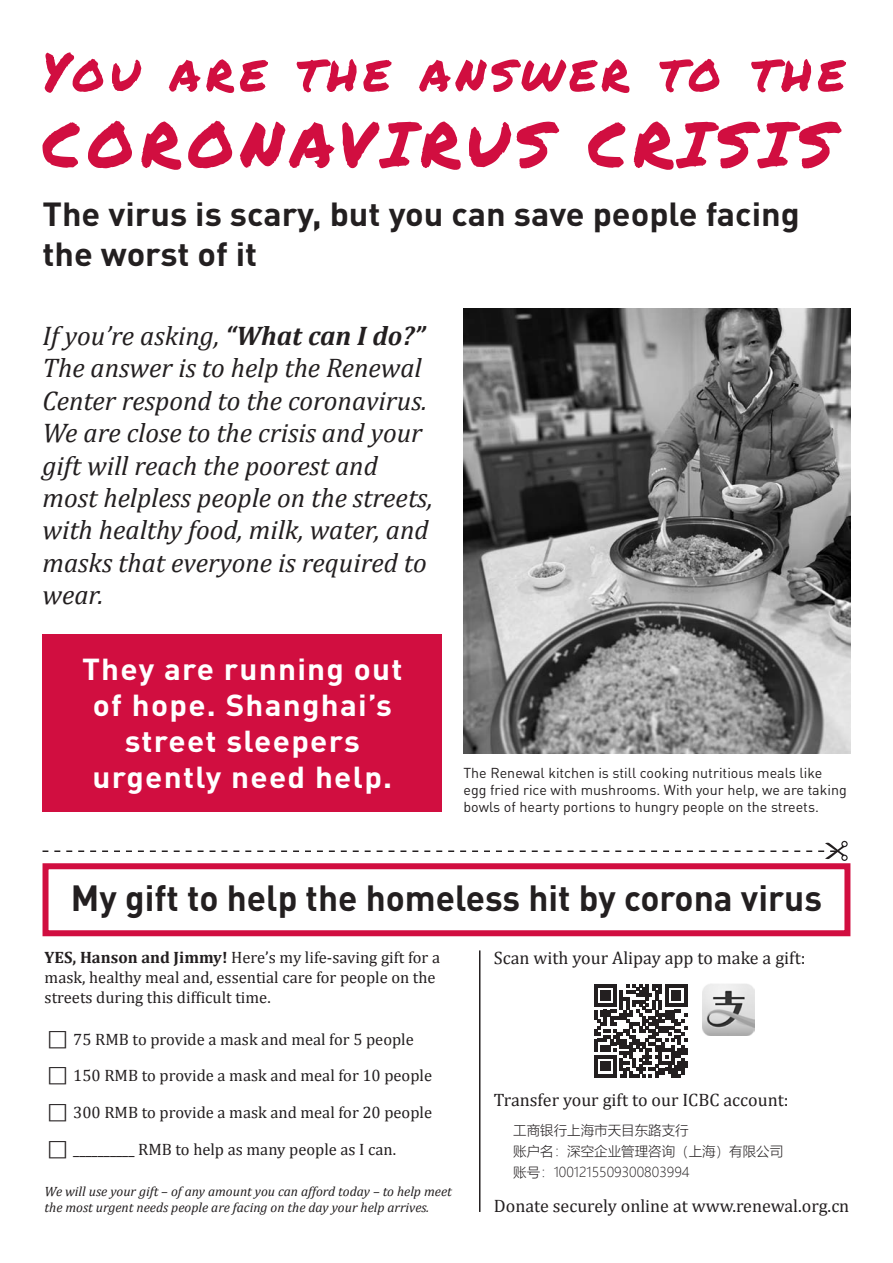
<style>
.page{position:relative;width:893px;height:1263px;background:#fff}
.page>*{position:absolute;margin:0;border:0;box-sizing:border-box;transform-origin:0 0}
.Headline_Dinpro_36{font:63px "Permanent Marker";letter-spacing:.1em;color:#d10e40}
.Headline_Dinpro_36-2{font:52.5px "Permanent Marker";letter-spacing:.1em;color:#d10e40}
.t1{font:700 36px "DIN Pro";color:#231f20}
.Subhead_Dinpro_12{font:700 33px/39.6px "DIN Pro";color:#231f20;scale:1.04 1}
.A_hot_meal_Headline{font:700 30px/36px "DIN Pro";letter-spacing:.04em;color:#fff;text-align:center;scale:1.05 1}
.Body_text_Cambria_12{font:italic 27px/32.4px "Cambria";color:#231f20}
.正文_英文__Body__en{font:18px "Cambria";color:#231f20}
.back_tear_off{font:16.5px "Cambria";color:#231f20}
.Reply_Form_Inside_Ca{font:16.5px/19.8px "Cambria";color:#231f20}
.Photo_Caption_Dinpro{font:14.25px/17.1px "DIN Pro";color:#231f20}
.Reply_Form_Inside_bo{font:italic 13.5px/16.2px "Cambria";color:#231f20}
.银行账户_Bank_account{font:300 13.5px "Microsoft Ya Hei";color:#231f20}
.s1{font-weight:700}
</style>
<div class="page">
<svg style="left:43px;top:841px;width:805px;height:20px"></svg>
<div style="left:43px;top:863px;width:807px;height:73px;border:6px solid #d10e40"></div>
<hr style="left:479px;top:950px;width:1px;height:262px;background:#231f20">
<svg style="left:594px;top:984px;width:93px;height:93px"></svg>
<img style="left:702px;top:984px;width:52px;height:51px">
<img style="left:463px;top:309px;width:387px;height:445px">
<div style="left:43px;top:634px;width:399px;height:178px;background:#d10e40"></div>
<p class="Headline_Dinpro_36-2" style="left:43px;top:33px;width:804px">You are the answer to the</p>
<p class="Headline_Dinpro_36" style="left:43px;top:98px;width:793px">CORONAVIRUS CRISIS</p>
<p class="Subhead_Dinpro_12" style="left:43px;top:193px;width:730px">The virus is scary, but you can save people facing the worst of it</p>
<p class="Body_text_Cambria_12" style="left:43px;top:318px;width:392px">If you’re asking, <span class="s1">“What can I do?”<br></span>The answer is to help the Renewal<br>Center respond to the coronavirus.<br>We are close to the crisis and your gift will reach the poorest and most helpless people on the streets, with healthy food, milk, water, and masks that everyone is required to wear.</p>
<p class="A_hot_meal_Headline" style="left:82px;top:650px;width:307px">They are running out of hope. Shanghai’s street sleepers urgently need help.</p>
<p class="Photo_Caption_Dinpro" style="left:463px;top:763px;width:385px">The Renewal kitchen is still cooking nutritious meals like egg fried rice with mushrooms. With your help, we are taking bowls of hearty portions to hungry people on the streets.</p>
<p class="t1" style="left:71px;top:873px;width:752px">My gift to help the homeless hit by corona virus</p>
<p class="Reply_Form_Inside_Ca" style="left:45px;top:948px;width:397px"><span class="s1">YES, Hanson and Jimmy!</span> Here’s my life-saving gift for a mask, healthy meal and, essential care for people on the streets during this difficult time.</p>
<p class="back_tear_off" style="left:73px;top:1029px;width:342px">75 RMB to provide a mask and meal for 5 people</p>
<p class="back_tear_off" style="left:73px;top:1066px;width:360px">150 RMB to provide a mask and meal for 10 people</p>
<p class="back_tear_off" style="left:73px;top:1103px;width:360px">300 RMB to provide a mask and meal for 20 people</p>
<p class="back_tear_off" style="left:73px;top:1140px;width:324px">__________ RMB to help as many people as I can.</p>
<p class="Reply_Form_Inside_bo" style="left:45px;top:1182px;width:409px">We will use your gift – of any amount you can afford today – to help meet the most urgent needs people are facing on the day your help arrives.</p>
<p class="正文_英文__Body__en" style="left:494px;top:948px;width:313px">Scan with your Alipay app to make a gift:</p>
<p class="正文_英文__Body__en" style="left:494px;top:1089px;width:296px">Transfer your gift to our ICBC account:</p>
<p class="银行账户_Bank_account" style="left:513px;top:1121px;width:177px">工商银行上海市天目东路支行</p>
<p class="银行账户_Bank_account" style="left:513px;top:1142px;width:272px">账户名：深空企业管理咨询（上海）有限公司</p>
<p class="银行账户_Bank_account" style="left:513px;top:1163px;width:178px">账号：1001215509300803994</p>
<p class="正文_英文__Body__en" style="left:494px;top:1195px;width:357px">Donate securely online at www.renewal.org.cn</p>
</div>
